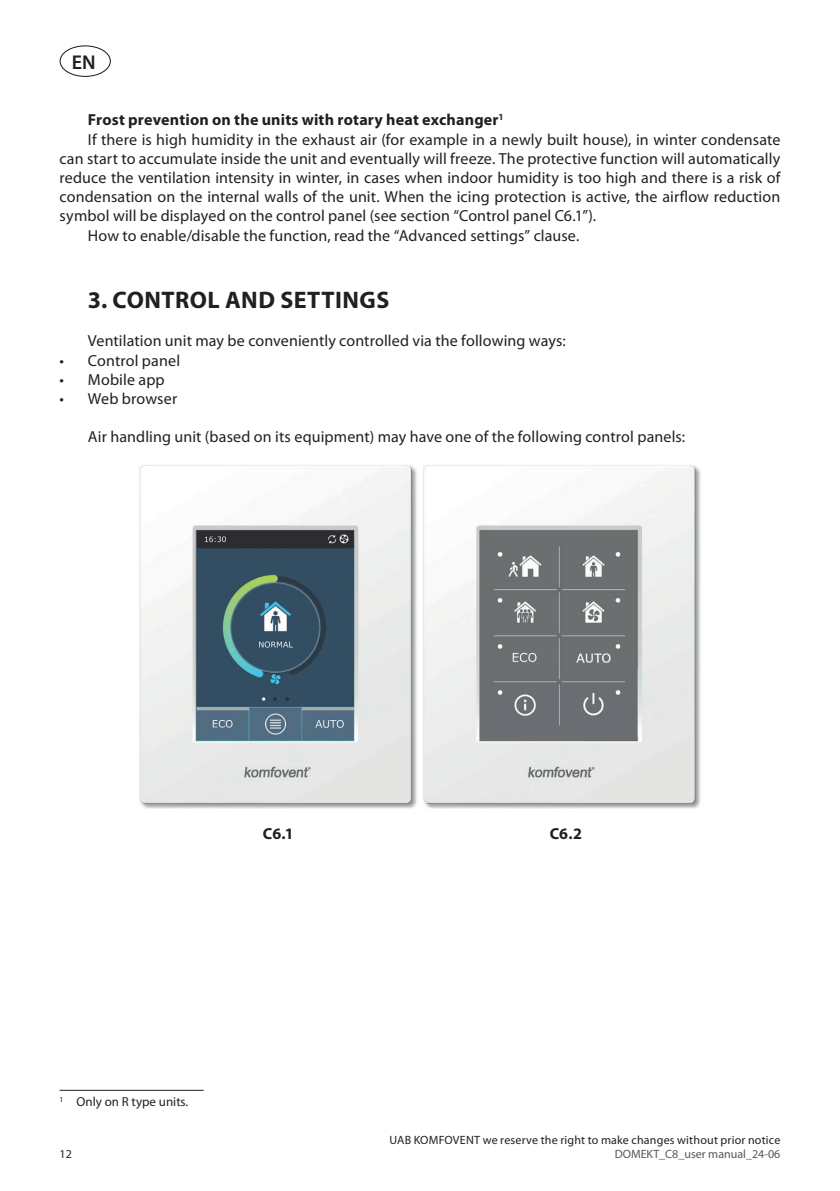
<style>
.page{position:relative;width:840px;height:1191px;background:#fff}
.page>*{position:absolute;margin:0;border:0;box-sizing:border-box;transform-origin:0 0}
.t1{font:700 24px "Myriad Pro";letter-spacing:.02em;color:#231f20}
.t2{font:600 20px "Myriad Pro";color:#231f20}
.t3{font:16px "Myriad Pro";letter-spacing:.005em;color:#231f20}
.t4{font:700 16px "Myriad Pro";letter-spacing:.01em;color:#231f20}
.t5{font:13px "Myriad Pro";color:#231f20}
.t6{font:12px "Myriad Pro";letter-spacing:.015em;color:#231f20}
.t7{font:12px "Myriad Pro";color:#57585a}
</style>
<div class="page">
<div style="left:60px;top:45px;width:51px;height:32px;border:1px solid #231f20;border-radius:50%"></div>
<img style="left:139px;top:465px;width:562px;height:343px">
<hr style="left:60px;top:1089px;width:144px;height:1px;background:#231f20">
<p class="t2" style="left:72px;top:49px;width:25px">EN</p>
<p class="t4" style="left:88px;top:110px;width:417px">Frost prevention on the units with rotary heat exchanger<sup>1</sup></p>
<p class="t3" style="left:88px;top:129px;width:693px">If there is high humidity in the exhaust air (for example in a newly built house), in winter condensate</p>
<p class="t3" style="left:60px;top:149px;width:721px">can start to accumulate inside the unit and eventually will freeze. The protective function will automatically</p>
<p class="t3" style="left:60px;top:168px;width:721px">reduce the ventilation intensity in winter, in cases when indoor humidity is too high and there is a risk of</p>
<p class="t3" style="left:60px;top:187px;width:722px">condensation on the internal walls of the unit. When the icing protection is active, the airflow reduction</p>
<p class="t3" style="left:60px;top:206px;width:538px">symbol will be displayed on the control panel (see section “Control panel C6.1”).</p>
<p class="t3" style="left:88px;top:225px;width:492px">How to enable/disable the function, read the “Advanced settings” clause.</p>
<h1 class="t1" style="left:88px;top:284px;width:303px">3. CONTROL AND SETTINGS</h1>
<p class="t3" style="left:88px;top:331px;width:479px">Ventilation unit may be conveniently controlled via the following ways:</p>
<p class="t3" style="left:60px;top:350px;width:122px">• Control panel</p>
<p class="t3" style="left:60px;top:369px;width:107px">• Mobile app</p>
<p class="t3" style="left:60px;top:389px;width:119px">• Web browser</p>
<p class="t3" style="left:88px;top:427px;width:598px">Air handling unit (based on its equipment) may have one of the following control panels:</p>
<p class="t4" style="left:263px;top:823px;width:32px">C6.1</p>
<p class="t4" style="left:549px;top:823px;width:34px">C6.2</p>
<p class="t5" style="left:60px;top:1093px;width:130px"><sup>1</sup> Only on R type units.</p>
<p class="t6" style="left:389px;top:1132px;width:392px">UAB KOMFOVENT we reserve the right to make changes without prior notice</p>
<p class="t6" style="left:60px;top:1146px;width:14px">12</p>
<p class="t7" style="left:614px;top:1146px;width:167px">DOMEKT_C8_user manual_24-06</p>
</div>
